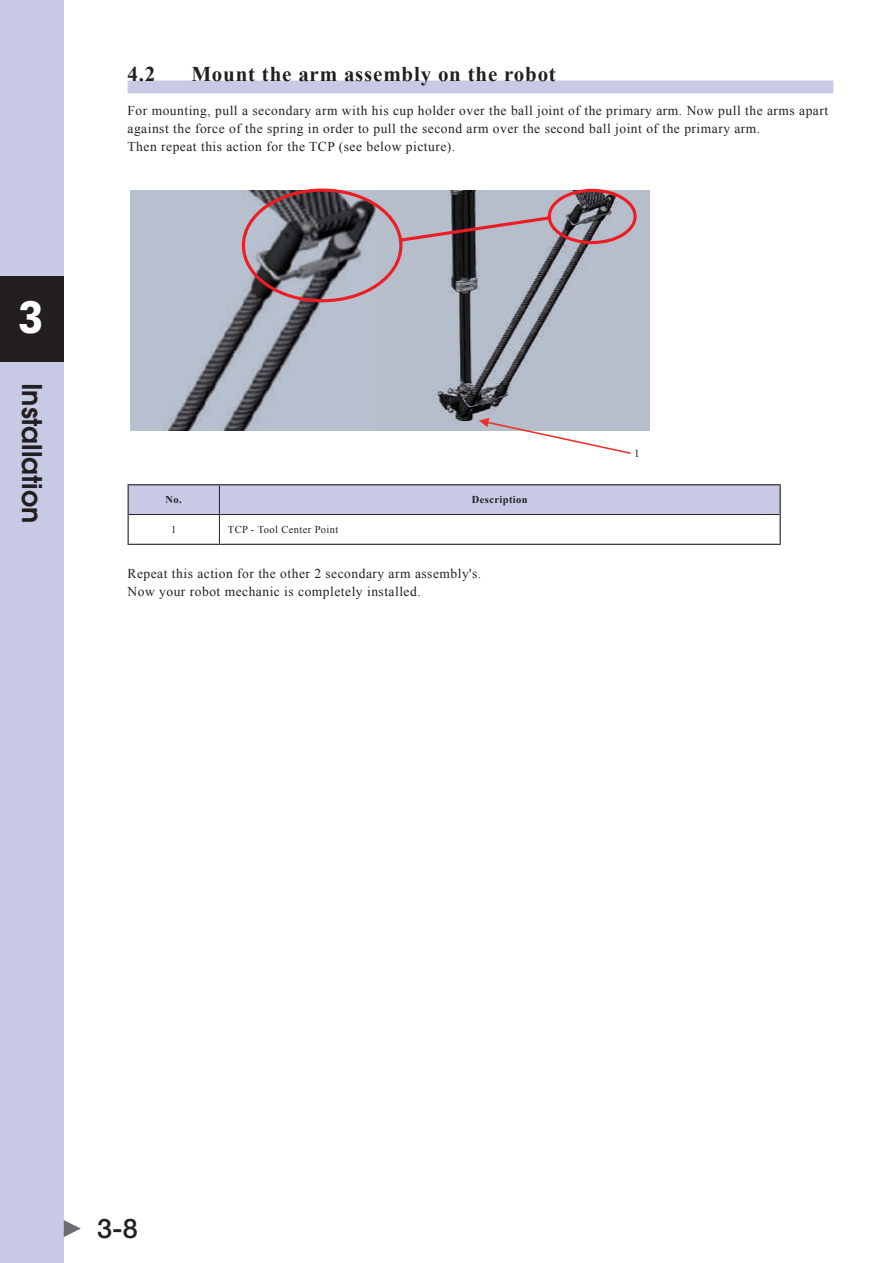
<style>
.page{position:relative;width:893px;height:1263px;background:#fff}
.page>*{position:absolute;margin:0;border:0;box-sizing:border-box;transform-origin:0 0}
.t1{font:900 45px "Univers";color:#fff;scale:.8 1}
.t2{font:600 27px "Avant Garde";color:#231f20}
.t3{font:500 27px "Helvetica Neue";color:#231f20}
.t4{font:700 21px "Times New Roman";letter-spacing:.035em;color:#231f20}
.t5{font:13.5px/18px "Times New Roman";letter-spacing:.035em;color:#231f20}
.t6{font:11.1px "Times New Roman";color:#231f20}
.t7{font:10.5px "Times New Roman";letter-spacing:.035em;color:#231f20}
.t8{font:700 10.5px "Times New Roman";letter-spacing:.035em;color:#231f20}
</style>
<div class="page">
<div style="left:0;top:0;width:64px;height:1263px;background:#c7c9e5"></div>
<div style="left:0;top:276px;width:64px;height:85px;background:#231f20"></div>
<svg style="left:64px;top:1220px;width:17px;height:17px"></svg>
<div style="left:128px;top:81px;width:705px;height:12px;background:#c7c9e5"></div>
<img style="left:130px;top:191px;width:246px;height:240px">
<img style="left:376px;top:191px;width:273px;height:240px">
<svg style="left:240px;top:189px;width:398px;height:115px;background:#958e99"></svg>
<svg style="left:479px;top:418px;width:153px;height:36px"></svg>
<hr style="left:128px;top:544px;width:91px;height:1px;background:#231f20">
<hr style="left:219px;top:544px;width:562px;height:1px;background:#231f20">
<hr style="left:128px;top:484px;width:91px;height:1px;background:#231f20">
<hr style="left:219px;top:484px;width:562px;height:1px;background:#231f20">
<svg style="left:128px;top:485px;width:653px;height:59px"></svg>
<h1 class="t1" style="left:19px;top:288px;width:32px">3</h1>
<h2 class="t2" style="left:50px;top:383px;width:142px;rotate:90deg">Installation</h2>
<h3 class="t4" style="left:128px;top:60px;width:29px">4.2</h3>
<h3 class="t4" style="left:191px;top:60px;width:366px">Mount the arm assembly on the robot</h3>
<p class="t5" style="left:128px;top:101px;width:702px">for mounting, pull a secondary arm with his cup holder over the ball joint of the primary arm. Now pull the arms apart against the force of the spring in order to pull the second arm over the second ball joint of the primary arm.<br>then repeat this action for the tcP (see below picture).</p>
<p class="t8" style="left:166px;top:492px;width:18px">No.</p>
<p class="t8" style="left:472px;top:492px;width:57px">Description</p>
<p class="t7" style="left:171px;top:522px;width:7px">1</p>
<p class="t7" style="left:228px;top:522px;width:112px">TCP - Tool Center Point</p>
<p class="t5" style="left:128px;top:565px;width:355px">Repeat this action for the other 2 secondary arm assembly's.<br>Now your robot mechanic is completely installed.</p>
<p class="t6" style="left:634px;top:445px;width:7px">1</p>
<h2 class="t3" style="left:97px;top:1212px;width:42px">3-8</h2>
</div>
